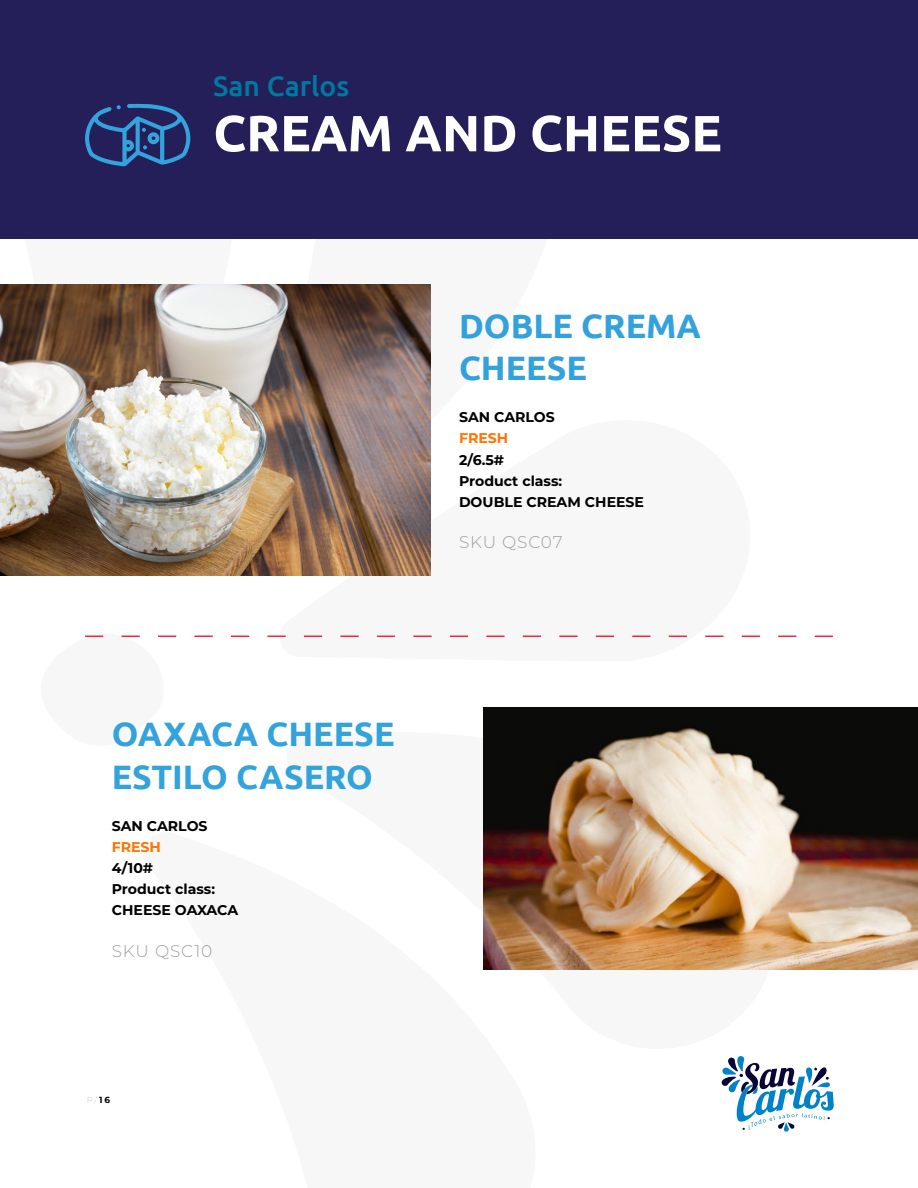
<style>
.page{position:relative;width:918px;height:1188px;background:#fff}
.page>*{position:absolute;margin:0;border:0;box-sizing:border-box;transform-origin:0 0}
.t1{font:700 50.85px "Ubuntu";color:#fff}
.t2{font:700 33.9px/42.3px "Ubuntu";color:#33a3dc}
.t3{font:700 33.9px/42.3px "Ubuntu";color:#33a2dc}
.t4{font:500 28.2px "Ubuntu";color:#0079a1}
.t5{font:300 16.95px "Montserrat";letter-spacing:.05em;color:#9d9fa2}
.t6{font:700 14.1px/21.1px "Montserrat";color:#000}
.t7{font:700 14.1px "Montserrat";color:#ff7300}
.t8{font:300 8.85px "Montserrat";color:#c7c8ca}
.s1{font-weight:700;color:#000}
</style>
<div class="page">
<svg style="left:85px;top:635px;width:748px;height:73px"></svg>
<div style="left:0;top:0;width:918px;height:239px;background:#241f59"></div>
<svg style="left:85px;top:104px;width:106px;height:62px"></svg>
<img style="left:0;top:285px;width:430px;height:290px">
<img style="left:483px;top:708px;width:435px;height:261px">
<hr style="left:917px;top:285px;width:1px;height:290px;background:#c7c8ca">
<svg style="left:721px;top:1056px;width:113px;height:76px"></svg>
<h3 class="t4" style="left:213px;top:68px;width:138px">San Carlos</h3>
<h3 class="t4" style="left:218px;top:68px;width:138px">San Carlos</h3>
<h1 class="t1" style="left:213px;top:102px;width:510px">CREAM AND CHEESE</h1>
<h2 class="t3" style="left:459px;top:304px;width:244px">DOBLE CREMA<br>CHEESE</h2>
<p class="t6" style="left:459px;top:406px;width:97px">SAN CARLOS</p>
<p class="t7" style="left:459px;top:428px;width:51px">FRESH</p>
<p class="t6" style="left:459px;top:448px;width:187px">2/6.5#<br>Product class:<br>DOUBLE CREAM CHEESE</p>
<p class="t5" style="left:459px;top:531px;width:105px">SKU QSC07</p>
<h2 class="t2" style="left:112px;top:713px;width:284px">OAXACA CHEESE<br>ESTILO CASERO</h2>
<p class="t6" style="left:112px;top:815px;width:97px">SAN CARLOS</p>
<p class="t7" style="left:112px;top:837px;width:51px">FRESH</p>
<p class="t6" style="left:112px;top:857px;width:128px">4/10#<br>Product class:<br>CHEESE OAXACA</p>
<p class="t5" style="left:112px;top:939px;width:102px">SKU QSC10</p>
<p class="t8" style="left:87px;top:1094px;width:25px">P/<span class="s1">16</span></p>
</div>
